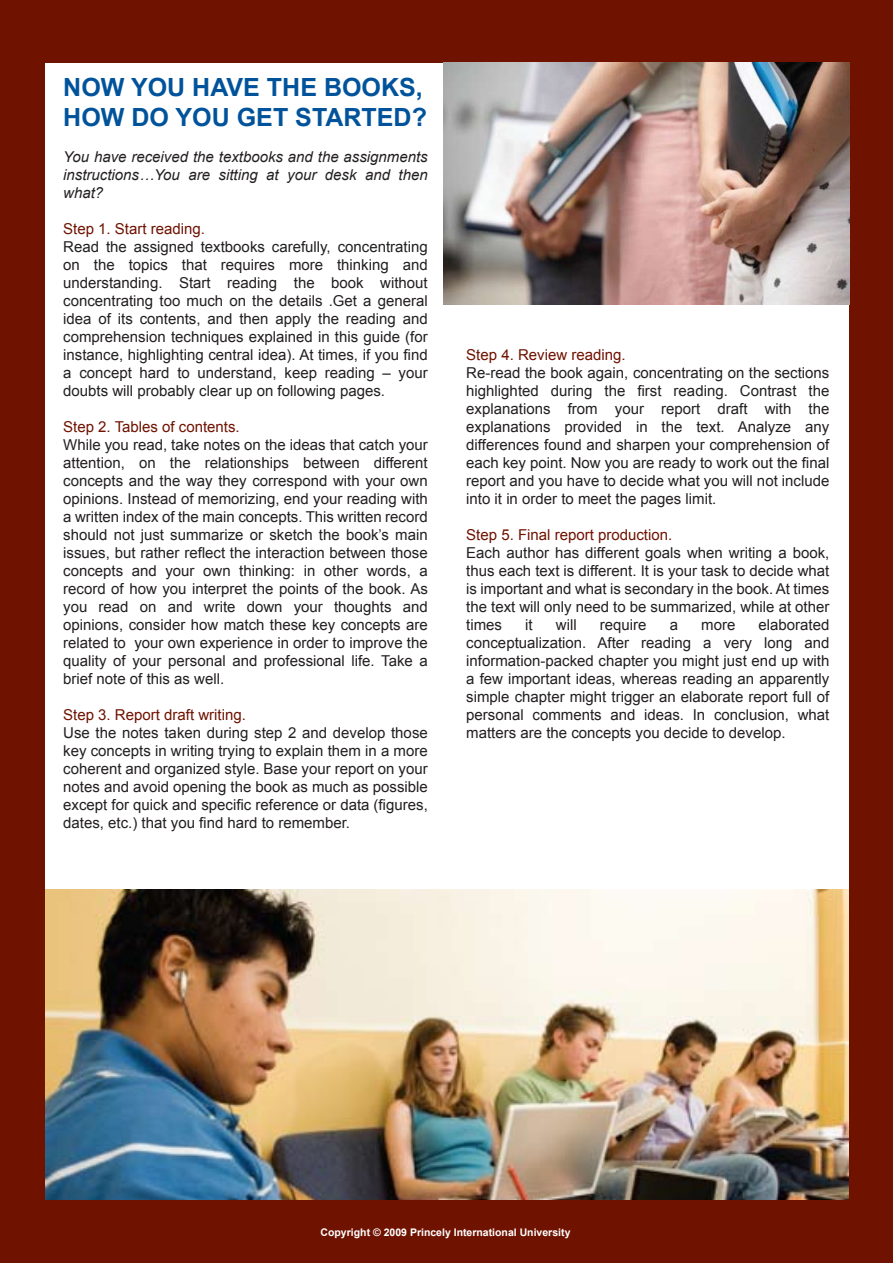
<style>
.page{position:relative;width:893px;height:1263px;background:#6f1200}
.page>*{position:absolute;margin:0;border:0;box-sizing:border-box;transform-origin:0 0}
.t1{font:700 25.05px/30px "Arial";color:#00539b}
.t2{font:15px/18px "Arial";color:#231f20}
.t3{font:italic 15px/18px "Arial";color:#231f20;text-align:justify}
.t4{font:700 10.5px "Arial";color:#fff}
.s1{color:#6f1200}
</style>
<div class="page">
<div style="left:45px;top:63px;width:804px;height:1137px;background:#fff"></div>
<img style="left:444px;top:63px;width:405px;height:241px">
<img style="left:45px;top:890px;width:803px;height:310px">
<p class="t1" style="left:63px;top:72px;width:365px">NOW YOU HAVE THE BOOKS,<br>HOW DO YOU GET STARTED?</p>
<p class="t3" style="left:63px;top:148px;width:366px">You have received the textbooks and the assignments instructions…You are sitting at your desk and then what?</p>
<p class="t2" style="left:63px;top:220px;width:366px"><span class="s1">Step 1. Start reading.<br></span>Read the assigned textbooks carefully, concentrating on the topics that requires more thinking and understanding. Start reading the book without concentrating too much on the details .Get a general idea of its contents, and then apply the reading and comprehension techniques explained in this guide (for instance, highlighting central idea). At times, if you find a concept hard to understand, keep reading – your doubts will probably clear up on following pages.</p>
<p class="t2" style="left:63px;top:418px;width:366px"><span class="s1">Step 2. Tables of contents.<br></span>While you read, take notes on the ideas that catch your attention, on the relationships between different concepts and the way they correspond with your own opinions. Instead of memorizing, end your reading with a written index of the main concepts. This written record should not just summarize or sketch the book’s main issues, but rather reflect the interaction between those concepts and your own thinking: in other words, a record of how you interpret the points of the book. As you read on and write down your thoughts and opinions, consider how match these key concepts are related to your own experience in order to improve the quality of your personal and professional life. Take a brief note of this as well.</p>
<p class="t2" style="left:63px;top:706px;width:366px"><span class="s1">Step 3. Report draft writing.<br></span>Use the notes taken during step 2 and develop those key concepts in writing trying to explain them in a more coherent and organized style. Base your report on your notes and avoid opening the book as much as possible except for quick and specific reference or data (figures, dates, etc.) that you find hard to remember.</p>
<p class="t2" style="left:466px;top:345px;width:365px"><span class="s1">Step 4. Review reading.<br></span>Re-read the book again, concentrating on the sections highlighted during the first reading. Contrast the explanations from your report draft with the explanations provided in the text. Analyze any differences found and sharpen your comprehension of each key point. Now you are ready to work out the final report and you have to decide what you will not include into it in order to meet the pages limit.</p>
<p class="t2" style="left:466px;top:525px;width:365px"><span class="s1">Step 5. Final report production.<br></span>Each author has different goals when writing a book, thus each text is different. It is your task to decide what is important and what is secondary in the book. At times the text will only need to be summarized, while at other times</p>
<p class="t2" style="left:466px;top:615px;width:365px;text-align:justify;text-indent:292px">elaborated conceptualization. After reading a very long and information-packed chapter you might just end up with a few important ideas, whereas reading an apparently simple chapter might trigger an elaborate report full of personal comments and ideas. In conclusion, what matters are the concepts you decide to develop.</p>
<p class="t2" style="left:525px;top:615px;width:9px">it</p>
<p class="t2" style="left:556px;top:615px;width:22px">will</p>
<p class="t2" style="left:600px;top:615px;width:48px">require</p>
<p class="t2" style="left:670px;top:615px;width:10px">a</p>
<p class="t2" style="left:701px;top:615px;width:36px">more</p>
<p class="t4" style="left:321px;top:1226px;width:251px">Copyright © 2009 Princely International University</p>
</div>
